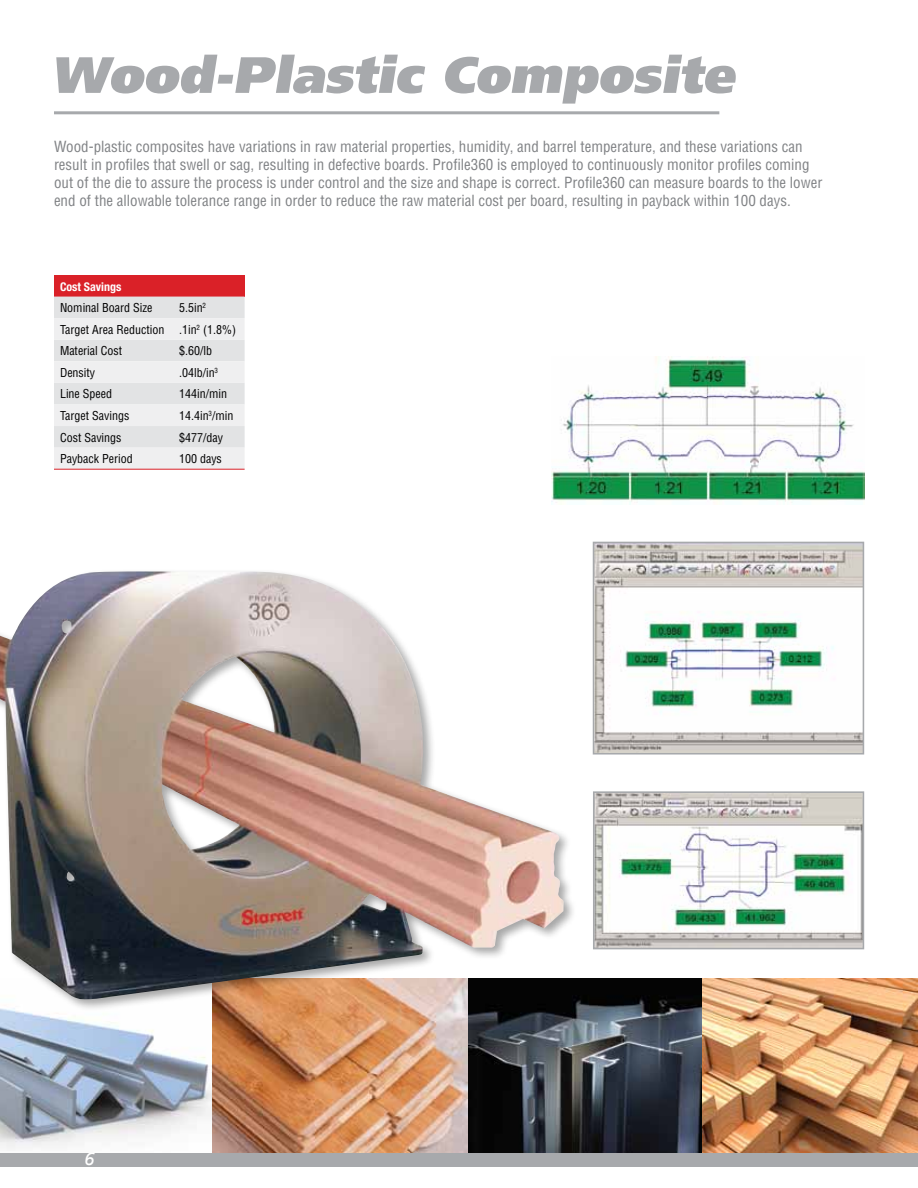
<style>
.page{position:relative;width:918px;height:1188px;background:#fff}
.page>*{position:absolute;margin:0;border:0;box-sizing:border-box;transform-origin:0 0}
.t1{font:500 51px "AG Foreigner ULB Oblique";color:#a7a9ac}
.t2{font:italic 500 18px "AG Foreigner";color:#fff}
.t3{font:condensed 15px/18px "Helvetica";color:#808285}
.t4{font:condensed 12px/21.6px "Helvetica";color:#000}
.t5{font:700 condensed 12px "Helvetica Neue";color:#fff}
</style>
<div class="page">
<div style="left:0;top:1153px;width:918px;height:14px;background:#a7a9ac"></div>
<hr style="left:54px;top:111px;width:665px;height:3px;background:#a7a9ac">
<img style="left:0;top:1011px;width:469px;height:141px">
<img style="left:663px;top:978px;width:255px;height:175px">
<img style="left:469px;top:978px;width:233px;height:174px">
<img style="left:551px;top:356px;width:313px;height:149px">
<img style="left:596px;top:545px;width:265px;height:207px">
<div style="left:593px;top:542px;width:271px;height:213px;border:2px solid #a7a9ac"></div>
<img style="left:596px;top:794px;width:265px;height:152px">
<div style="left:593px;top:791px;width:271px;height:158px;border:2px solid #a7a9ac"></div>
<div style="left:0;top:567px;width:577px;height:444px;background:#000;opacity:.35"></div>
<img style="left:0;top:571px;width:564px;height:428px">
<div style="left:54px;top:275px;width:191px;height:22px;background:#da2128"></div>
<svg style="left:54px;top:297px;width:191px;height:172px"></svg>
<hr style="left:54px;top:469px;width:119px;height:1px;background:#da2128">
<hr style="left:173px;top:469px;width:72px;height:1px;background:#da2128">
<h1 class="t1" style="left:54px;top:46px;width:684px">Wood-Plastic Composite</h1>
<p class="t3" style="left:54px;top:138px;width:770px">Wood-plastic composites have variations in raw material properties, humidity, and barrel temperature, and these variations can result in profiles that swell or sag, resulting in defective boards. Profile360 is employed to continuously monitor profiles coming out of the die to assure the process is under control and the size and shape is correct. Profile360 can measure boards to the lower end of the allowable tolerance range in order to reduce the raw material cost per board, resulting in payback within 100 days.</p>
<p class="t5" style="left:60px;top:279px;width:63px">Cost Savings</p>
<p class="t4" style="left:60px;top:297px;width:94px">Nominal Board Size</p>
<p class="t4" style="left:60px;top:297px;width:178px;text-indent:119px">5.5in<sup>2<br></sup>Target Area Reduction .1in<sup>2</sup> (1.8%)<br>Material Cost</p>
<p class="t4" style="left:179px;top:340px;width:34px">$.60/lb</p>
<p class="t4" style="left:60px;top:362px;width:37px">Density</p>
<p class="t4" style="left:179px;top:362px;width:41px">.04lb/in<sup>3</sup></p>
<p class="t4" style="left:60px;top:383px;width:54px">Line Speed</p>
<p class="t4" style="left:179px;top:383px;width:49px">144in/min</p>
<p class="t4" style="left:60px;top:405px;width:71px">Target Savings</p>
<p class="t4" style="left:179px;top:405px;width:56px">14.4in<sup>3</sup>/min</p>
<p class="t4" style="left:60px;top:426px;width:63px">Cost Savings</p>
<p class="t4" style="left:179px;top:426px;width:45px">$477/day</p>
<p class="t4" style="left:60px;top:448px;width:74px">Payback Period</p>
<p class="t4" style="left:179px;top:448px;width:44px">100 days</p>
<p class="t2" style="left:84px;top:1149px;width:12px">6</p>
</div>
